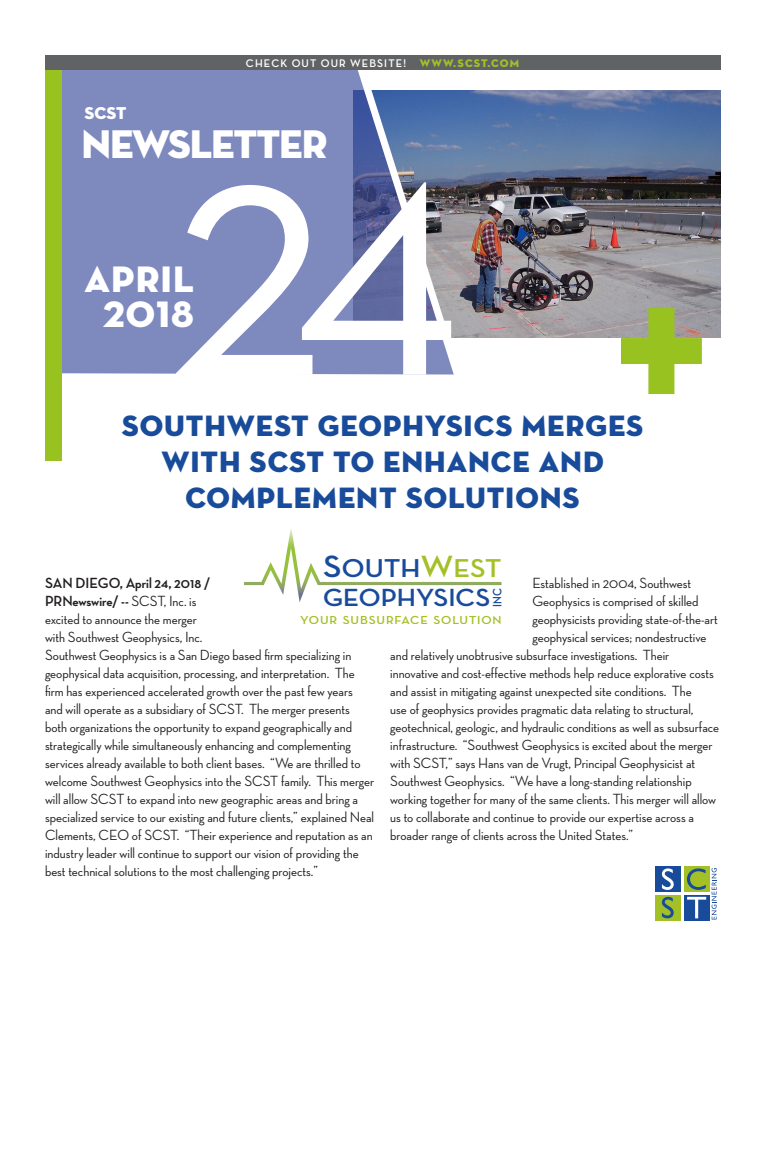
<style>
.page{position:relative;width:765px;height:1170px;background:#fff}
.page>*{position:absolute;margin:0;border:0;box-sizing:border-box;transform-origin:0 0}
.t1{font:500 364px "Neutra Display";color:#fff}
.Green_CAP_Neutra_cal{font:40.75px "Neutraface Display Titling";letter-spacing:-.03em;color:#fff}
.t2{font:37.5px "Neutraface Display Titling";letter-spacing:.03em;color:#fff}
.t3{font:30px/36px "Neutraface Display Titling";letter-spacing:.03em;color:#194b9b;text-align:center}
.t4{font:700 26.25px "Neutra Display";letter-spacing:.005em;color:#194b9b;scale:1.1 1}
.t5{font:700 25.25px "Neutra Display";color:#194b9b;scale:1.1 1}
.Green_CAP_Neutra_cal-2{font:17.5px "Neutraface Display Titling";color:#fff}
.t6{font:500 15px/18px "Neutra Display";color:#231f20}
.t7{font:700 12.5px "Neutra Display";color:#194b9b;scale:.91 1}
.t8{font:700 11.88px "Neutra Display";letter-spacing:.065em;color:#a3c027;scale:1.1 1}
.t9{font:700 11.25px "Neutra Display";letter-spacing:.1em;color:#fff}
.s1{font-family:"Neutraface Display Titling";font-weight:400;color:#a3c027}
.s2{font-size:31.38px}
.s3{font-size:31.38px;color:#a3c027}
.s4{color:#a3c027}
.s5{font-weight:700}
</style>
<div class="page">
<div style="left:655px;top:867px;width:25px;height:25px;background:#194b9b"></div>
<div style="left:684px;top:867px;width:25px;height:25px;background:#a3c027"></div>
<div style="left:655px;top:895px;width:25px;height:25px;background:#a3c027"></div>
<svg style="left:684px;top:895px;width:25px;height:25px"></svg>
<svg style="left:712px;top:868px;width:5px;height:52px"></svg>
<svg style="left:662px;top:868px;width:12px;height:22px"></svg>
<svg style="left:662px;top:897px;width:12px;height:21px"></svg>
<svg style="left:687px;top:868px;width:19px;height:22px"></svg>
<svg style="left:687px;top:897px;width:19px;height:21px"></svg>
<img style="left:511px;top:91px;width:209px;height:247px">
<svg style="left:621px;top:308px;width:81px;height:86px"></svg>
<div style="left:61px;top:70px;width:269px;height:305px;background:#7e89be"></div>
<div style="left:45px;top:56px;width:16px;height:405px;background:#98c21f"></div>
<img style="left:330px;top:55px;width:181px;height:320px">
<div style="left:45px;top:56px;width:675px;height:14px;background:#616264"></div>
<svg style="left:244px;top:528px;width:258px;height:74px"></svg>
<p class="Green_CAP_Neutra_cal-2" style="left:84px;top:102px;width:43px">SCST</p>
<p class="t9" style="left:246px;top:57px;width:275px">CHECK OUT OUR WEBSITE! <span class="s1">WWW.SCST.COM</span></p>
<p class="Green_CAP_Neutra_cal" style="left:82px;top:118px;width:247px">NEWSLETTER</p>
<p class="t1" style="left:172px;top:56px;width:292px">24</p>
<p class="t2" style="left:84px;top:256px;width:111px">april</p>
<p class="t2" style="left:103px;top:291px;width:92px">2018</p>
<p class="t3" style="left:122px;top:408px;width:523px">SOUTHWEST GEOPHYSICS MERGES<br>WITH SCST TO ENHANCE AND<br>COMPLEMENT SOLUTIONS</p>
<p class="t4" style="left:323px;top:554px;width:164px"><span class="s2">S</span>OUTH<span class="s3">W</span><span class="s4">EST</span></p>
<p class="t6" style="left:45px;top:574px;width:331px"><span class="s5">SAN DIEGO, April 24, 2018 /<br>PRNewswire/ --</span> SCST, Inc. is<br>excited to announce the merger<br>with Southwest Geophysics, Inc.<br>Southwest Geophysics is a San Diego based firm specializing in geophysical data acquisition, processing, and interpretation. The firm has experienced accelerated growth over the past few years and will operate as a subsidiary of SCST. The merger presents both organizations the opportunity to expand geographically and strategically while simultaneously enhancing and complementing services already available to both client bases. “We are thrilled to welcome Southwest Geophysics into the SCST family. This merger will allow SCST to expand into new geographic areas and bring a specialized service to our existing and future clients,” explained Neal Clements, CEO of SCST. “Their experience and reputation as an industry leader will continue to support our vision of providing the best technical solutions to the most challenging projects.”</p>
<p class="t6" style="left:532px;top:574px;width:160px">Established in 2004, Southwest</p>
<p class="t5" style="left:323px;top:584px;width:153px">GEOPHYSICS</p>
<p class="t7" style="left:491px;top:607px;width:22px;rotate:-90deg">INC</p>
<p class="t8" style="left:300px;top:614px;width:185px">YOUR SUBSURFACE SOLUTION</p>
<p class="t6" style="left:532px;top:592px;width:168px">Geophysics is comprised of skilled</p>
<p class="t6" style="left:532px;top:610px;width:187px">geophysicists providing state-of-the-art</p>
<p class="t6" style="left:532px;top:628px;width:176px">geophysical services; nondestructive</p>
<p class="t6" style="left:390px;top:646px;width:281px">and relatively unobtrusive subsurface investigations. Their</p>
<p class="t6" style="left:390px;top:664px;width:325px">innovative and cost-effective methods help reduce explorative costs</p>
<p class="t6" style="left:390px;top:682px;width:303px">and assist in mitigating against unexpected site conditions. The</p>
<p class="t6" style="left:390px;top:700px;width:305px">use of geophysics provides pragmatic data relating to structural,</p>
<p class="t6" style="left:390px;top:718px;width:331px">geotechnical, geologic, and hydraulic conditions as well as subsurface</p>
<p class="t6" style="left:390px;top:736px;width:324px">infrastructure. “Southwest Geophysics is excited about the merger</p>
<p class="t6" style="left:390px;top:754px;width:307px">with SCST,” says Hans van de Vrugt, Principal Geophysicist at</p>
<p class="t6" style="left:390px;top:772px;width:303px">Southwest Geophysics. “We have a long-standing relationship</p>
<p class="t6" style="left:390px;top:790px;width:327px">working together for many of the same clients. This merger will allow</p>
<p class="t6" style="left:390px;top:808px;width:305px">us to collaborate and continue to provide our expertise across a</p>
<p class="t6" style="left:390px;top:826px;width:245px">broader range of clients across the United States.”</p>
</div>
